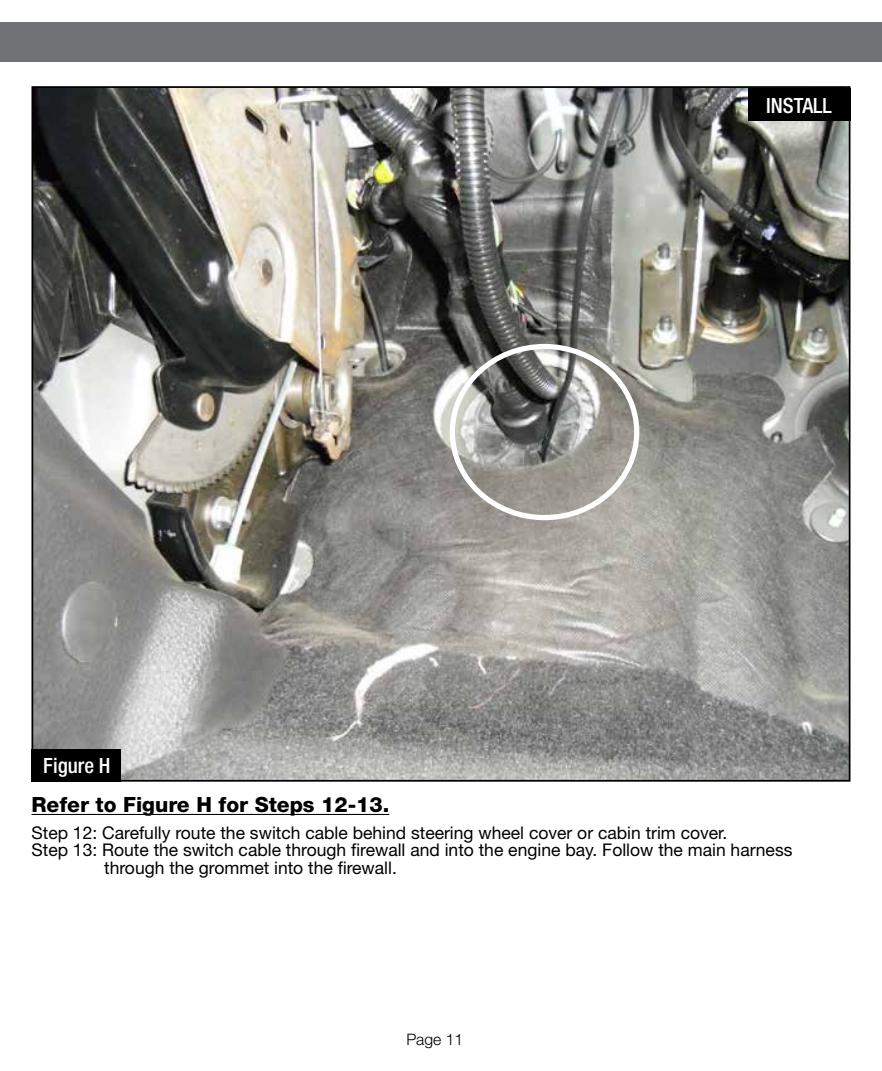
<style>
.page{position:relative;width:882px;height:1071px;background:#fff}
.page>*{position:absolute;margin:0;border:0;box-sizing:border-box;transform-origin:0 0}
.t1{font:800 21px "Helvetica Neue";color:#000}
.t2{font:500 condensed 21px "Helvetica Neue";color:#fff}
.t3{font:17.5px "Helvetica Neue";color:#000}
.t4{font:300 15.75px "Helvetica Neue";color:#000}
</style>
<div class="page">
<div style="left:0;top:22px;width:882px;height:40px;background:#717275"></div>
<hr style="left:32px;top:814px;width:357px;height:1px;background:#000">
<img style="left:35px;top:89px;width:812px;height:690px">
<div style="left:32px;top:749px;width:89px;height:33px;background:#000"></div>
<div style="left:748px;top:88px;width:102px;height:33px;background:#000"></div>
<div style="left:450px;top:344px;width:189px;height:176px;border:5px solid #fff;border-radius:50%"></div>
<p class="t2" style="left:43px;top:753px;width:69px">Figure H</p>
<p class="t2" style="left:766px;top:93px;width:67px">INSTALL</p>
<p class="t1" style="left:32px;top:792px;width:359px">Refer to Figure H for Steps 12-13.</p>
<p class="t3" style="left:32px;top:822px;width:697px">Step 12: Carefully route the switch cable behind steering wheel cover or cabin trim cover.</p>
<p class="t3" style="left:32px;top:840px;width:763px">Step 13: Route the switch cable through firewall and into the engine bay. Follow the main harness</p>
<p class="t3" style="left:104px;top:857px;width:294px">through the grommet into the firewall.</p>
<p class="t4" style="left:406px;top:1030px;width:58px">Page 11</p>
</div>
